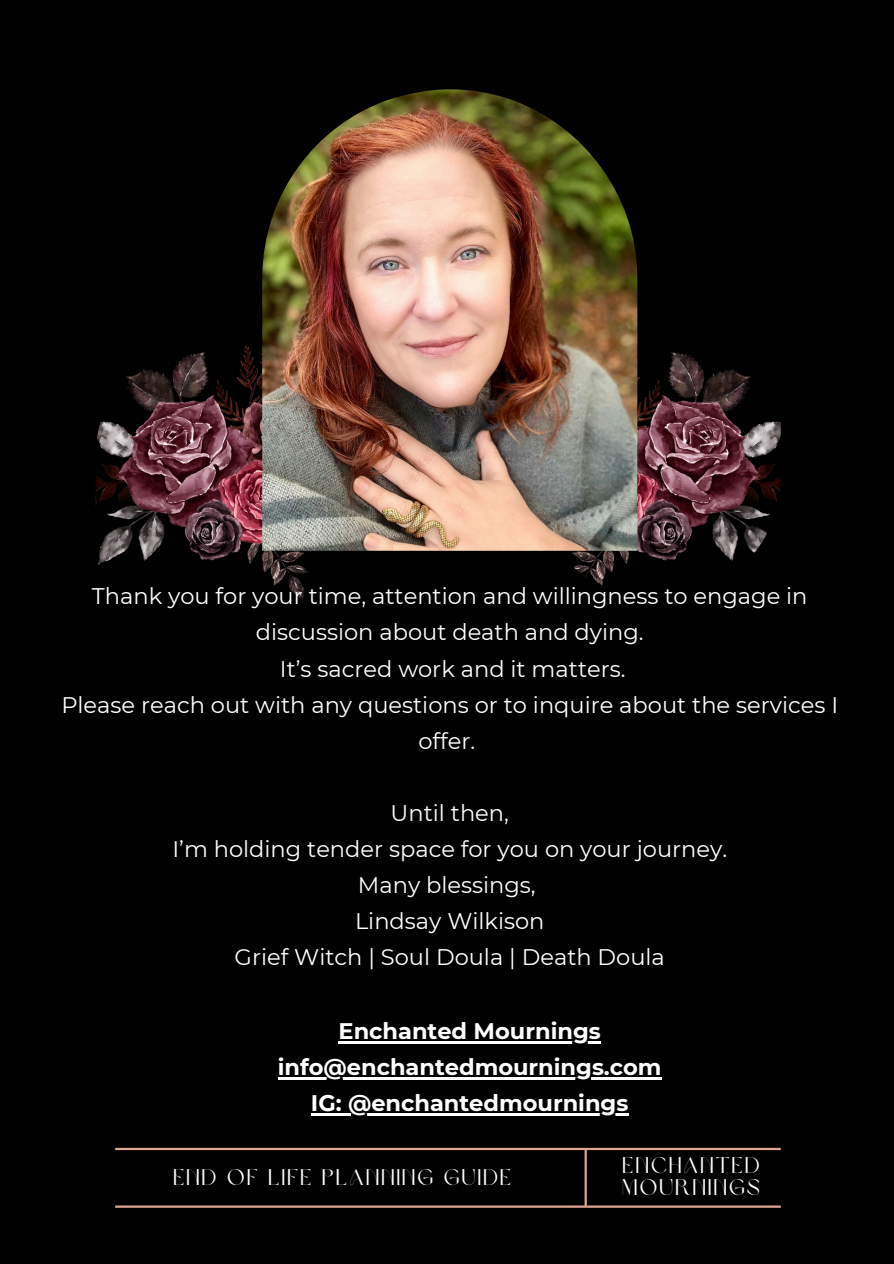
<style>
.page{position:relative;width:894px;height:1264px;background:#fff}
.page>*{position:absolute;margin:0;border:0;box-sizing:border-box;transform-origin:0 0}
.t1{font:22.5px/36px "Montserrat";color:#fff;text-align:center}
.t2{font:700 22.5px/36px "Montserrat";color:#fff;text-align:center}
.t3{font:22.5px/22.5px "Brown Sugar";letter-spacing:.1em;color:#fff}
</style>
<div class="page">
<div style="left:0;top:0;width:893px;height:1263px;background:#000"></div>
<hr style="left:115px;top:1147px;width:665px;height:3px;background:#dda692">
<hr style="left:115px;top:1205px;width:665px;height:2px;background:#dda692">
<hr style="left:584px;top:1148px;width:2px;height:58px;background:#dda692">
<img style="left:96px;top:346px;width:246px;height:254px">
<img style="left:534px;top:333px;width:246px;height:252px">
<img style="left:262px;top:89px;width:375px;height:461px">
<hr style="left:338px;top:1041px;width:262px;height:2px;background:#fff">
<hr style="left:278px;top:1077px;width:383px;height:2px;background:#fff">
<hr style="left:311px;top:1113px;width:317px;height:2px;background:#fff">
<p class="t1" style="left:92px;top:578px;width:717px">Thank you for your time, attention and willingness to engage in discussion about death and dying.</p>
<p class="t1" style="left:280px;top:650px;width:347px">It’s sacred work and it matters.</p>
<p class="t1" style="left:61px;top:686px;width:778px">Please reach out with any questions or to inquire about the services I offer.</p>
<p class="t1" style="left:390px;top:794px;width:120px">Until then,</p>
<p class="t1" style="left:172px;top:830px;width:556px">I’m holding tender space for you on your journey.</p>
<p class="t1" style="left:358px;top:866px;width:179px">Many blessings,</p>
<p class="t1" style="left:355px;top:902px;width:191px">Lindsay Wilkison</p>
<p class="t1" style="left:234px;top:938px;width:431px">Grief Witch | Soul Doula | Death Doula</p>
<h1 class="t2" style="left:278px;top:1013px;width:385px">Enchanted Mournings info@enchantedmournings.com<br>IG: @enchantedmournings</h1>
<h2 class="t3" style="left:173px;top:1168px;width:339px">END OF LIFE PLANNING GUIDE</h2>
<h1 class="t3" style="left:622px;top:1155px;width:139px">ENCHANTED<br>MOURNINGS</h1>
</div>
